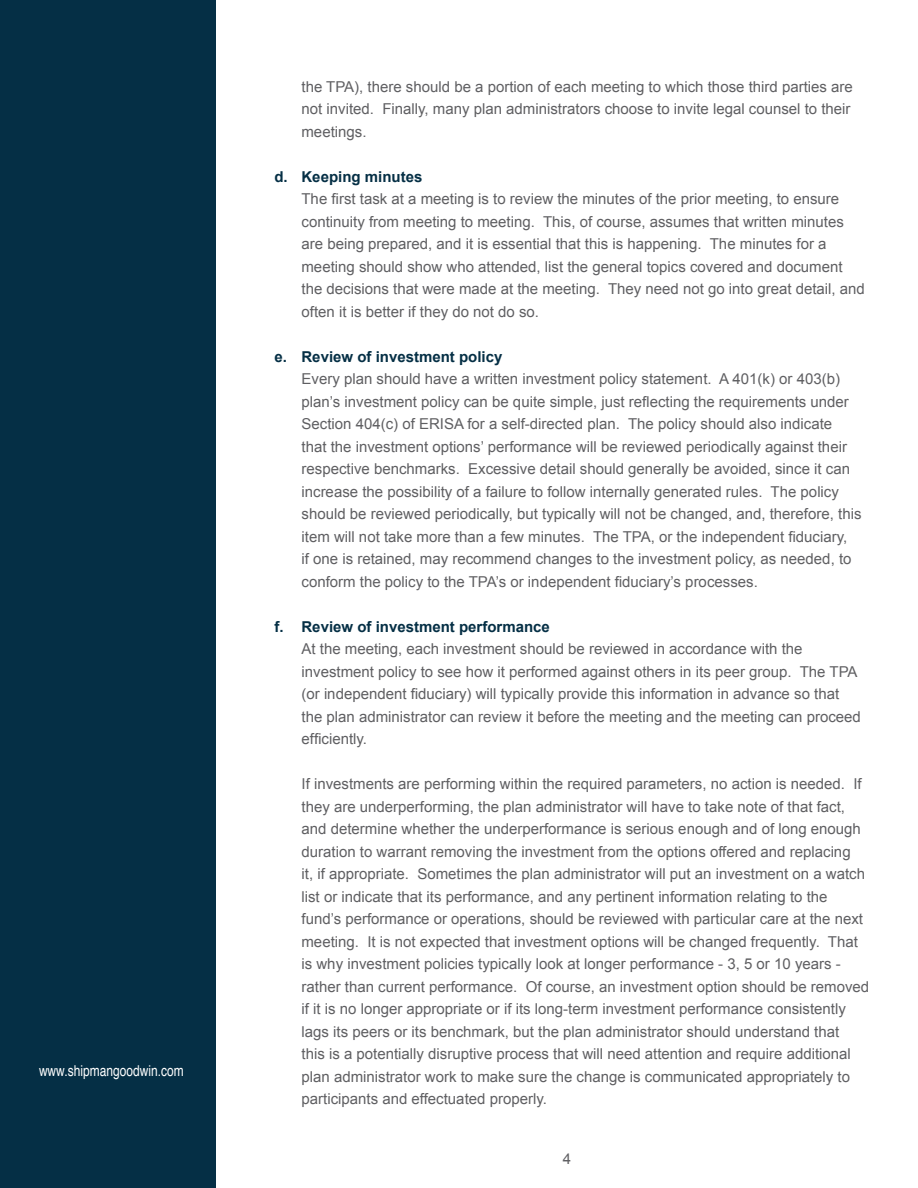
<style>
.page{position:relative;width:918px;height:1188px;background:#fff}
.page>*{position:absolute;margin:0;border:0;box-sizing:border-box;transform-origin:0 0}
.t1{font:15px/22.5px "Arial";color:#5f5f62}
.t2{font:700 15px "Arial";color:#052f45}
.t3{font:15px "Helvetica";color:#fff;scale:.8 1}
</style>
<div class="page">
<div style="left:0;top:0;width:216px;height:1188px;background:#052f45"></div>
<p class="t3" style="left:39px;top:1059px;width:182px">www.shipmangoodwin.com</p>
<p class="t1" style="left:302px;top:76px;width:553px">the TPA), there should be a portion of each meeting to which those third parties are not invited. Finally, many plan administrators choose to invite legal counsel to their meetings.</p>
<p class="t2" style="left:274px;top:167px;width:149px">d. Keeping minutes</p>
<p class="t1" style="left:302px;top:188px;width:565px">The first task at a meeting is to review the minutes of the prior meeting, to ensure continuity from meeting to meeting. This, of course, assumes that written minutes are being prepared, and it is essential that this is happening. The minutes for a meeting should show who attended, list the general topics covered and document the decisions that were made at the meeting. They need not go into great detail, and often it is better if they do not do so.</p>
<p class="t2" style="left:274px;top:347px;width:229px">e. Review of investment policy</p>
<p class="t1" style="left:302px;top:368px;width:562px">Every plan should have a written investment policy statement. A 401(k) or 403(b) plan’s investment policy can be quite simple, just reflecting the requirements under Section 404(c) of ERISA for a self-directed plan. The policy should also indicate<br>that the investment options’ performance will be reviewed periodically against their respective benchmarks. Excessive detail should generally be avoided, since it can increase the possibility of a failure to follow internally generated rules. The policy should be reviewed periodically, but typically will not be changed, and, therefore, this item will not take more than a few minutes. The TPA, or the independent fiduciary,<br>if one is retained, may recommend changes to the investment policy, as needed, to conform the policy to the TPA’s or independent fiduciary’s processes.</p>
<p class="t2" style="left:274px;top:617px;width:277px">f. Review of investment performance</p>
<p class="t1" style="left:302px;top:638px;width:561px">At the meeting, each investment should be reviewed in accordance with the investment policy to see how it performed against others in its peer group. The TPA (or independent fiduciary) will typically provide this information in advance so that the plan administrator can review it before the meeting and the meeting can proceed efficiently.</p>
<p class="t1" style="left:302px;top:773px;width:569px">If investments are performing within the required parameters, no action is needed. If they are underperforming, the plan administrator will have to take note of that fact, and determine whether the underperformance is serious enough and of long enough duration to warrant removing the investment from the options offered and replacing<br>it, if appropriate. Sometimes the plan administrator will put an investment on a watch list or indicate that its performance, and any pertinent information relating to the fund’s performance or operations, should be reviewed with particular care at the next meeting. It is not expected that investment options will be changed frequently. That is why investment policies typically look at longer performance - 3, 5 or 10 years - rather than current performance. Of course, an investment option should be removed if it is no longer appropriate or if its long-term investment performance consistently lags its peers or its benchmark, but the plan administrator should understand that<br>this is a potentially disruptive process that will need attention and require additional plan administrator work to make sure the change is communicated appropriately to participants and effectuated properly.</p>
<p class="t1" style="left:563px;top:1148px;width:10px">4</p>
</div>
